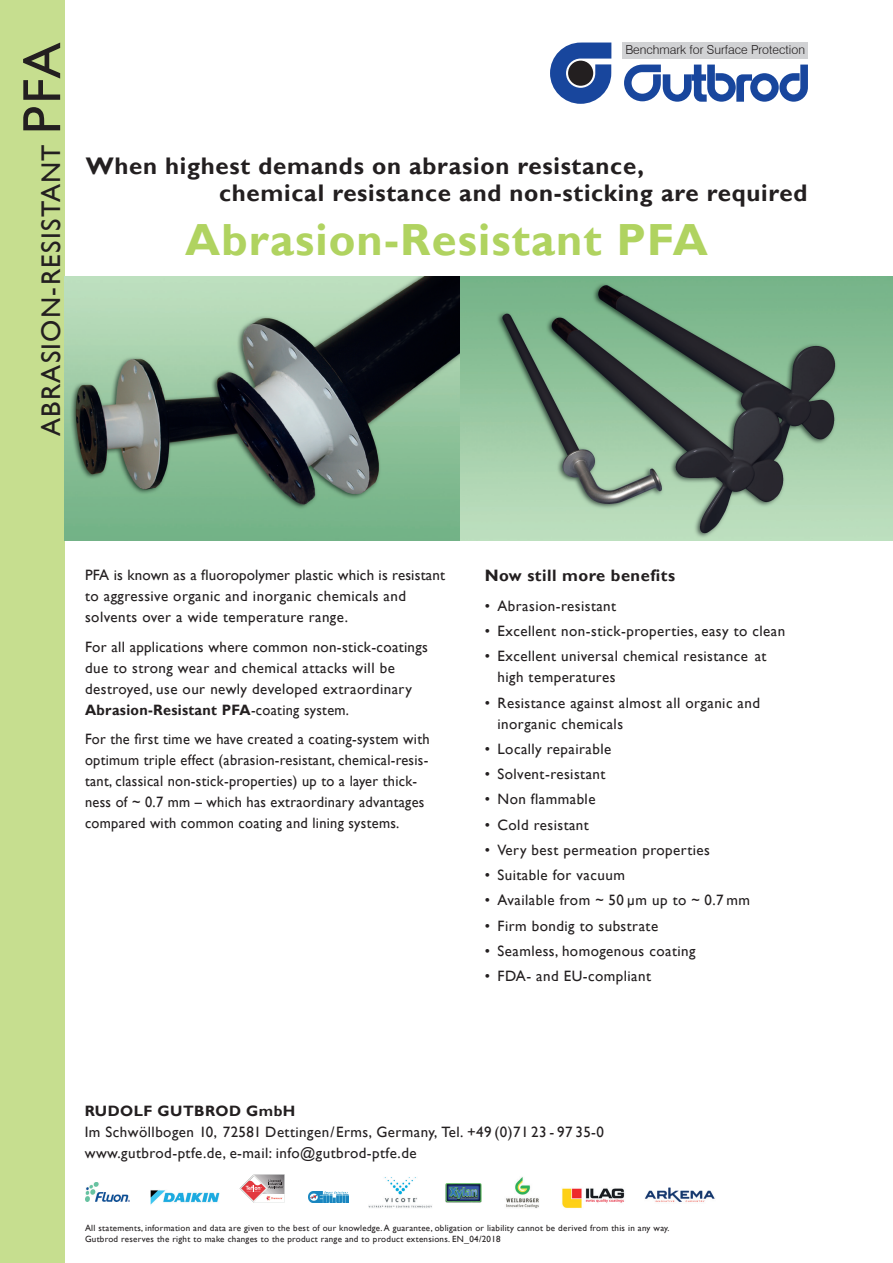
<style>
.page{position:relative;width:893px;height:1263px;background:#fff}
.page>*{position:absolute;margin:0;border:0;box-sizing:border-box;transform-origin:0 0}
.Head{font:700 45px "Gill Sans";letter-spacing:.025em;color:#b0d360}
.Head-2{font:27px "Gill Sans";letter-spacing:.05em;color:#231f20}
.Fließtext_halbfett{font:700 24px "Gill Sans";letter-spacing:.03em;color:#231f20}
.Subhead{font:700 16.5px "Gill Sans";letter-spacing:.03em;color:#231f20}
.Fließtext{font:15px/21px "Gill Sans";letter-spacing:.02em;color:#231f20}
.Fließtext_Aufzählung{font:15px/21px "Gill Sans";letter-spacing:.03em;color:#231f20}
.Fließtext-2{font:15px/21px "Gill Sans";letter-spacing:.02em;color:#231f20;scale:.96 1}
.t1{font:700 15px "Gill Sans";letter-spacing:.03em;color:#231f20}
.t2{font:300 12.3px "Swiss 721 BT";color:#231f20}
.t3{font:9px/10.5px "Gill Sans";letter-spacing:.03em;color:#231f20}
.s1{font-size:54px}
.s2{font-weight:700}
</style>
<div class="page">
<img style="left:506px;top:1177px;width:33px;height:31px">
<img style="left:562px;top:1188px;width:63px;height:20px">
<img style="left:368px;top:1177px;width:64px;height:31px">
<img style="left:446px;top:1183px;width:36px;height:19px">
<img style="left:645px;top:1187px;width:70px;height:15px">
<img style="left:150px;top:1190px;width:70px;height:15px">
<img style="left:308px;top:1191px;width:41px;height:11px">
<img style="left:85px;top:1182px;width:45px;height:20px">
<svg style="left:239px;top:1174px;width:46px;height:28px"></svg>
<div style="left:0;top:0;width:65px;height:1263px;background:#c6de8f"></div>
<svg style="left:550px;top:43px;width:61px;height:61px"></svg>
<svg style="left:624px;top:65px;width:184px;height:37px"></svg>
<div style="left:622px;top:43px;width:186px;height:16px;background:#d1d2d4"></div>
<img style="left:65px;top:276px;width:395px;height:264px">
<img style="left:460px;top:276px;width:433px;height:264px">
<p class="Head-2" style="left:35px;top:436px;width:395px;rotate:-90deg">ABRASION-RESISTANT <span class="s1">PFA</span></p>
<p class="t2" style="left:625px;top:43px;width:181px">Benchmark for Surface Protection</p>
<p class="Fließtext_halbfett" style="left:86px;top:151px;width:560px">When highest demands on abrasion resistance,</p>
<p class="Fließtext_halbfett" style="left:219px;top:178px;width:590px">chemical resistance and non-sticking are required</p>
<p class="Head" style="left:185px;top:213px;width:524px">Abrasion-Resistant PFA</p>
<p class="Fließtext" style="left:85px;top:565px;width:361px">PFA is known as a fluoropolymer plastic which is resistant to aggressive organic and inorganic chemicals and solvents over a wide temperature range.</p>
<p class="Fließtext" style="left:85px;top:636px;width:344px">For all applications where common non-stick-coatings due to strong wear and chemical attacks will be destroyed, use our newly developed extraordinary <span class="s2">Abrasion-Resistant PFA</span>-coating system.</p>
<p class="Fließtext-2" style="left:85px;top:729px;width:360px">For the first time we have created a coating-system with optimum triple effect (abrasion-resistant, chemical-resis&shy;tant, classical non-stick-properties) up to a layer thick&shy;ness of ~ 0.7 mm – which has extraordinary advantages compared with common coating and lining systems.</p>
<p class="Subhead" style="left:485px;top:566px;width:192px">Now still more benefits</p>
<p class="Fließtext_Aufzählung" style="left:485px;top:595px;width:133px">• Abrasion-resistant</p>
<p class="Fließtext_Aufzählung" style="left:485px;top:621px;width:302px">• Excellent non-stick-properties, easy to clean</p>
<p class="Fließtext_Aufzählung" style="left:497px;top:646px;width:271px;text-indent:-13px">• Excellent universal chemical resistance at high temperatures</p>
<p class="Fließtext_Aufzählung" style="left:497px;top:692px;width:264px;text-indent:-13px">• Resistance against almost all organic and inorganic chemicals</p>
<p class="Fließtext_Aufzählung" style="left:485px;top:738px;width:128px">• Locally repairable</p>
<p class="Fließtext_Aufzählung" style="left:485px;top:764px;width:122px">• Solvent-resistant</p>
<p class="Fließtext_Aufzählung" style="left:485px;top:789px;width:112px">• Non flammable</p>
<p class="Fließtext_Aufzählung" style="left:485px;top:814px;width:106px">• Cold resistant</p>
<p class="Fließtext_Aufzählung" style="left:485px;top:839px;width:227px">• Very best permeation properties</p>
<p class="Fließtext_Aufzählung" style="left:485px;top:865px;width:142px">• Suitable for vacuum</p>
<p class="Fließtext_Aufzählung" style="left:485px;top:890px;width:267px">• Available from ~ 50 µm up to ~ 0.7 mm</p>
<p class="Fließtext_Aufzählung" style="left:485px;top:915px;width:175px">• Firm bondig to substrate</p>
<p class="Fließtext_Aufzählung" style="left:485px;top:940px;width:212px">• Seamless, homogenous coating</p>
<p class="Fließtext_Aufzählung" style="left:485px;top:966px;width:168px">• FDA- and EU-compliant</p>
<p class="t1" style="left:85px;top:1102px;width:212px">RUDOLF GUTBROD GmbH</p>
<p class="Fließtext" style="left:85px;top:1122px;width:521px">Im Schwöllbogen 10, 72581 Dettingen/Erms, Germany, Tel. +49 (0)71 23 - 97 35-0 www.gutbrod-ptfe.de, e-mail: info@gutbrod-ptfe.de</p>
<p class="t3" style="left:85px;top:1223px;width:586px">All statements, information and data are given to the best of our knowledge. A guarantee, obligation or liability cannot be derived from this in any way.<br>Gutbrod reserves the right to make changes to the product range and to product extensions. EN_04/2018</p>
</div>
